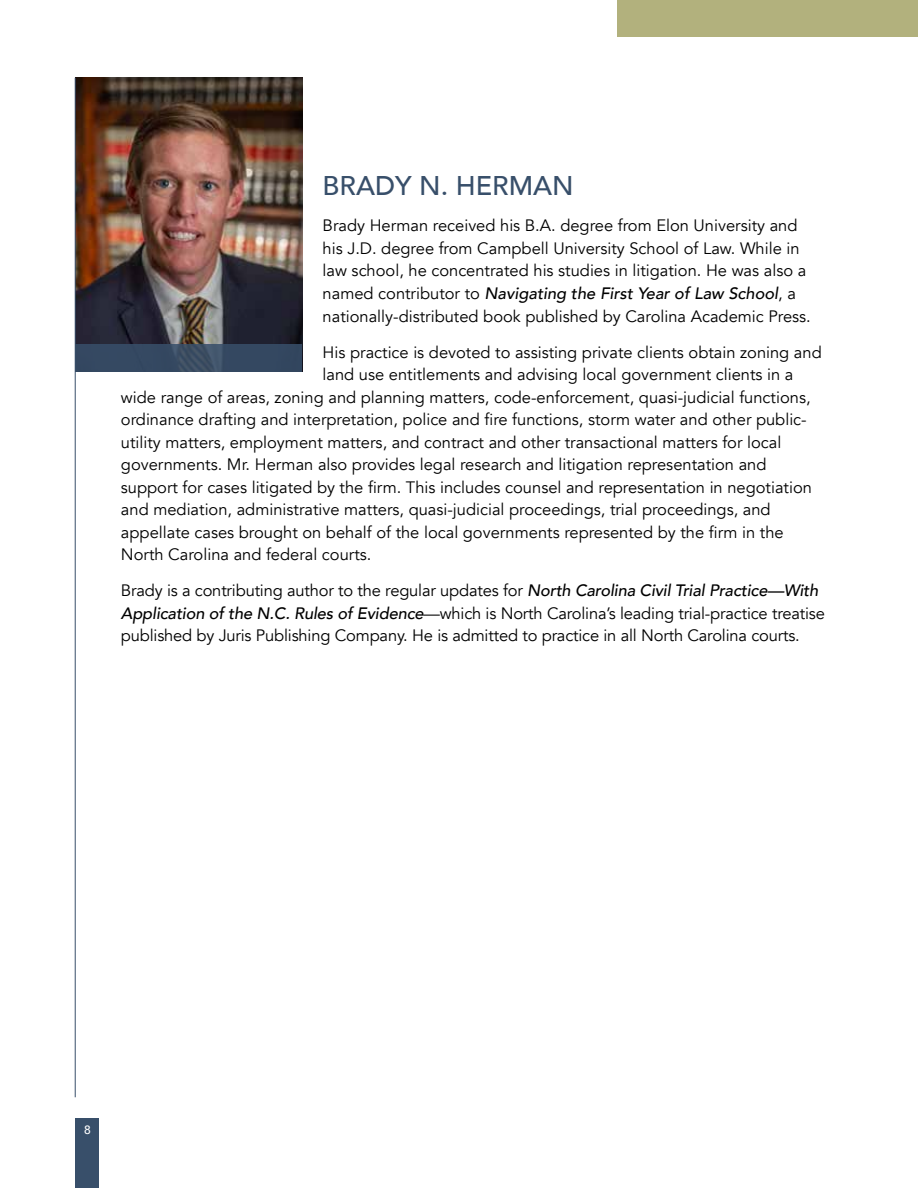
<style>
.page{position:relative;width:918px;height:1188px;background:#fff}
.page>*{position:absolute;margin:0;border:0;box-sizing:border-box;transform-origin:0 0}
.t1{font:500 27px "Avenir";color:#384f6a}
.t2{font:16.5px/22.5px "Avenir";color:#000}
.t3{font:500 12px "Avenir";color:#fff}
.s1{font-weight:500;font-style:italic}
</style>
<div class="page">
<img style="left:76px;top:78px;width:226px;height:267px">
<svg style="left:76px;top:345px;width:226px;height:27px;background:#364962"></svg>
<hr style="left:75px;top:78px;width:1px;height:1019px;background:#384f6a">
<div style="left:76px;top:1119px;width:23px;height:69px;background:#384f6a"></div>
<div style="left:618px;top:0;width:300px;height:37px;background:#b2b17d"></div>
<h1 class="t1" style="left:323px;top:163px;width:253px">BRADY N. HERMAN</h1>
<p class="t2" style="left:323px;top:215px;width:490px">Brady Herman received his B.A. degree from Elon University and his J.D. degree from Campbell University School of Law. While in law school, he concentrated his studies in litigation. He was also a named contributor to <span class="s1">Navigating the First Year of Law School</span>, a nationally-distributed book published by Carolina Academic Press.</p>
<p class="t2" style="left:323px;top:341px;width:501px">His practice is devoted to assisting private clients obtain zoning and</p>
<p class="t2" style="left:323px;top:363px;width:472px">land use entitlements and advising local government clients in a</p>
<p class="t2" style="left:121px;top:386px;width:691px">wide range of areas, zoning and planning matters, code-enforcement, quasi-judicial functions,</p>
<p class="t2" style="left:121px;top:408px;width:687px">ordinance drafting and interpretation, police and fire functions, storm water and other public-</p>
<p class="t2" style="left:121px;top:431px;width:662px">utility matters, employment matters, and contract and other transactional matters for local</p>
<p class="t2" style="left:121px;top:453px;width:647px">governments. Mr. Herman also provides legal research and litigation representation and</p>
<p class="t2" style="left:121px;top:476px;width:693px">support for cases litigated by the firm. This includes counsel and representation in negotiation</p>
<p class="t2" style="left:121px;top:498px;width:651px">and mediation, administrative matters, quasi-judicial proceedings, trial proceedings, and</p>
<p class="t2" style="left:121px;top:521px;width:664px">appellate cases brought on behalf of the local governments represented by the firm in the</p>
<p class="t2" style="left:121px;top:543px;width:252px">North Carolina and federal courts.</p>
<p class="t2" style="left:121px;top:579px;width:705px">Brady is a contributing author to the regular updates for <span class="s1">North Carolina Civil Trial Practice—With<br>Application of the N.C. Rules of Evidence</span>—which is North Carolina’s leading trial-practice treatise published by Juris Publishing Company. He is admitted to practice in all North Carolina courts.</p>
<p class="t3" style="left:84px;top:1119px;width:8px">8</p>
</div>
